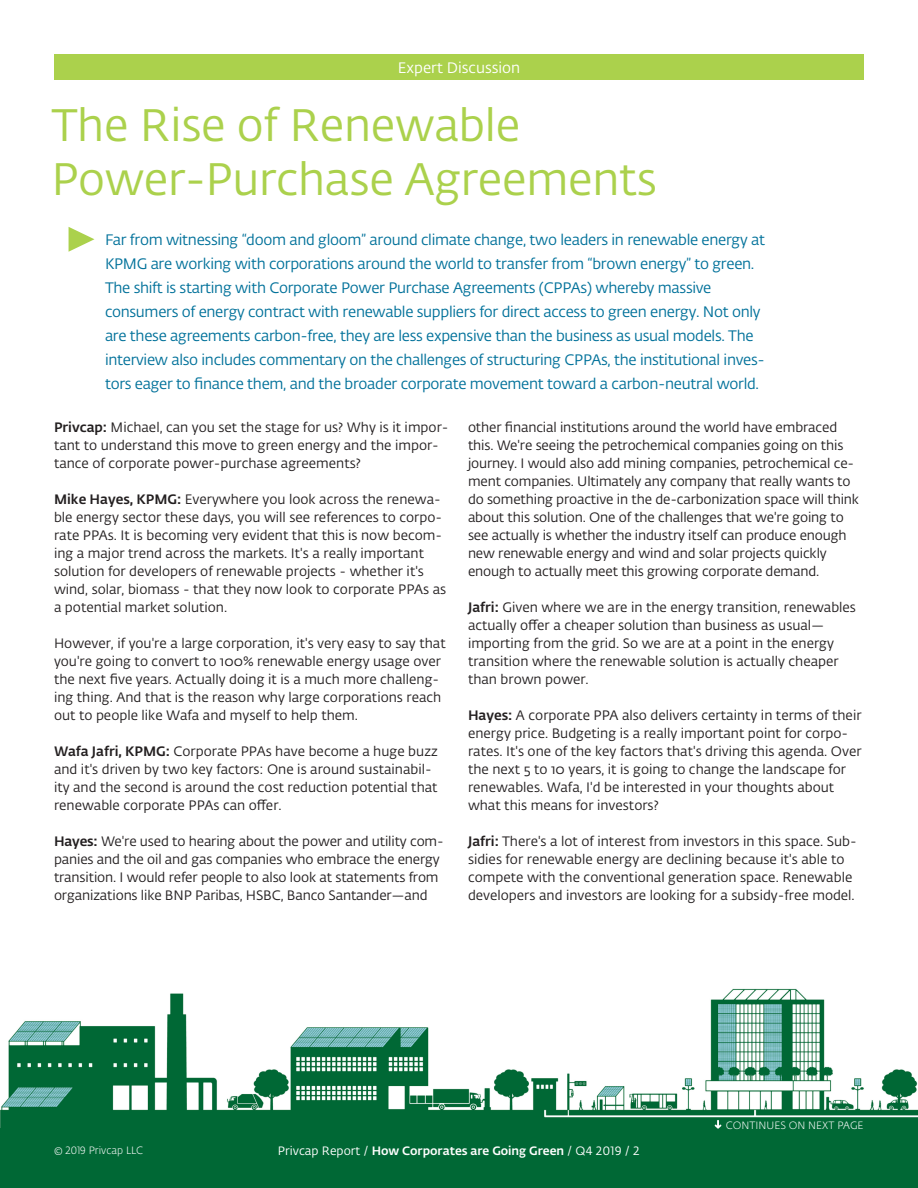
<style>
.page{position:relative;width:918px;height:1188px;background:#fff}
.page>*{position:absolute;margin:0;border:0;box-sizing:border-box;transform-origin:0 0}
.MainHeadline{font:45px/54px "Fedra Sans Alt Pro";letter-spacing:-.005em;color:#abd14c}
.MainHeadline-2{font:15px/24px "Fedra Sans Alt Pro";letter-spacing:-.02em;color:#00719a}
.t1{font:15px "Fedra Sans Alt Pro";color:#fff}
.BodyCopy_ParaIndent{font:13.5px/18px "Fedra Sans Alt Pro";color:#231f20}
.t2{font:500 12px "Fedra Sans Alt Pro";color:#fff}
.t3{font:300 10.5px "Fedra Sans Alt Pro";color:#fff}
.s1{font-weight:500}
.s2{font-weight:400}
</style>
<div class="page">
<div style="left:0;top:1126px;width:918px;height:62px;background:#006835"></div>
<div style="left:54px;top:54px;width:810px;height:26px;background:#abd14c"></div>
<svg style="left:69px;top:227px;width:25px;height:25px"></svg>
<img style="left:0;top:988px;width:918px;height:139px">
<svg style="left:715px;top:1120px;width:6px;height:9px"></svg>
<p class="t1" style="left:398px;top:57px;width:124px">Expert Discussion</p>
<p class="MainHeadline" style="left:51px;top:97px;width:607px">The Rise of Renewable<br>Power-Purchase Agreements</p>
<p class="MainHeadline-2" style="left:105px;top:227px;width:662px">Far from witnessing “doom and gloom” around climate change, two leaders in renewable energy at KPMG are working with corporations around the world to transfer from “brown energy” to green.<br>The shift is starting with Corporate Power Purchase Agreements (CPPAs) whereby massive consumers of energy contract with renewable suppliers for direct access to green energy. Not only are these agreements carbon-free, they are less expensive than the business as usual models. The interview also includes commentary on the challenges of structuring CPPAs, the institutional inves&shy;tors eager to finance them, and the broader corporate movement toward a carbon-neutral world.</p>
<p class="BodyCopy_ParaIndent" style="left:54px;top:418px;width:396px"><span class="s1">Privcap:</span> Michael, can you set the stage for us? Why is it impor&shy;tant to understand this move to green energy and the impor&shy;tance of corporate power-purchase agreements?</p>
<p class="BodyCopy_ParaIndent" style="left:54px;top:490px;width:394px"><span class="s1">Mike Hayes, KPMG:</span> Everywhere you look across the renewa&shy;ble energy sector these days, you will see references to corpo&shy;rate PPAs. It is becoming very evident that this is now becom&shy;ing a major trend across the markets. It's a really important solution for developers of renewable projects - whether it's wind, solar, biomass - that they now look to corporate PPAs as a potential market solution.</p>
<p class="BodyCopy_ParaIndent" style="left:54px;top:634px;width:393px">However, if you're a large corporation, it's very easy to say that you're going to convert to 100% renewable energy usage over the next five years. Actually doing it is a much more challeng&shy;ing thing. And that is the reason why large corporations reach out to people like Wafa and myself to help them.</p>
<p class="BodyCopy_ParaIndent" style="left:54px;top:742px;width:385px"><span class="s1">Wafa Jafri, KPMG:</span> Corporate PPAs have become a huge buzz and it's driven by two key factors: One is around sustainabil&shy;ity and the second is around the cost reduction potential that renewable corporate PPAs can offer.</p>
<p class="BodyCopy_ParaIndent" style="left:54px;top:832px;width:391px"><span class="s1">Hayes:</span> We're used to hearing about the power and utility com&shy;panies and the oil and gas companies who embrace the energy transition. I would refer people to also look at statements from organizations like BNP Paribas, HSBC, Banco Santander—and</p>
<p class="BodyCopy_ParaIndent" style="left:468px;top:418px;width:393px">other financial institutions around the world have embraced this. We're seeing the petrochemical companies going on this journey. I would also add mining companies, petrochemical ce&shy;ment companies. Ultimately any company that really wants to do something proactive in the de-carbonization space will think about this solution. One of the challenges that we're going to see actually is whether the industry itself can produce enough new renewable energy and wind and solar projects quickly enough to actually meet this growing corporate demand.</p>
<p class="BodyCopy_ParaIndent" style="left:468px;top:598px;width:390px"><span class="s1">Jafri:</span> Given where we are in the energy transition, renewables actually offer a cheaper solution than business as usual— importing from the grid. So we are at a point in the energy transition where the renewable solution is actually cheaper than brown power.</p>
<p class="BodyCopy_ParaIndent" style="left:468px;top:706px;width:395px"><span class="s1">Hayes:</span> A corporate PPA also delivers certainty in terms of their energy price. Budgeting is a really important point for corpo&shy;rates. It's one of the key factors that's driving this agenda. Over the next 5 to 10 years, it is going to change the landscape for renewables. Wafa, I'd be interested in your thoughts about what this means for investors?</p>
<p class="BodyCopy_ParaIndent" style="left:468px;top:832px;width:390px"><span class="s1">Jafri:</span> There's a lot of interest from investors in this space. Sub&shy;sidies for renewable energy are declining because it's able to compete with the conventional generation space. Renewable developers and investors are looking for a subsidy-free model.</p>
<p class="t3" style="left:726px;top:1118px;width:139px">CONTINUES ON NEXT PAGE</p>
<p class="t3" style="left:54px;top:1143px;width:91px">© 2019 Privcap LLC</p>
<p class="t2" style="left:278px;top:1142px;width:363px"><span class="s2">Privcap Report /</span> How Corporates are Going Green <span class="s2">/ Q4 2019 / 2</span></p>
</div>
